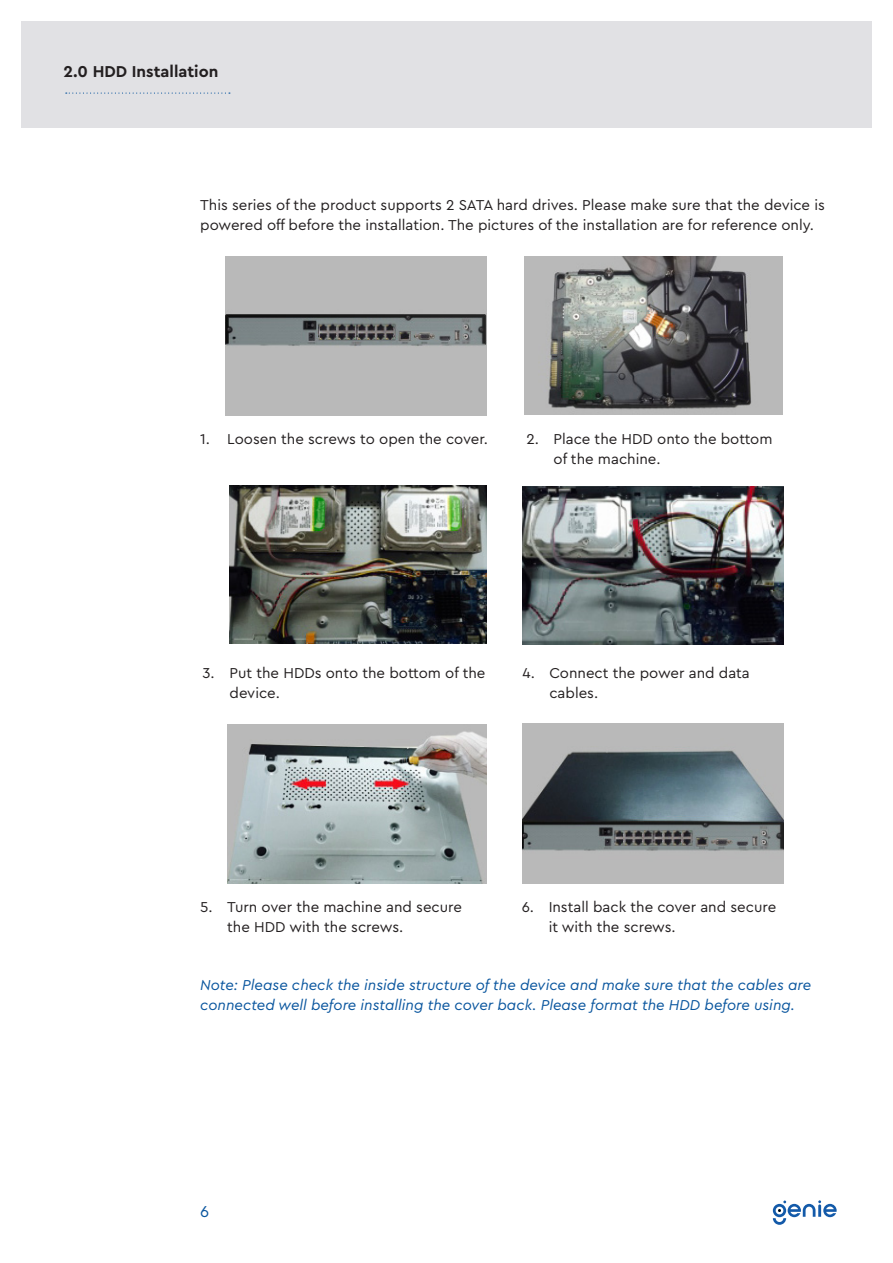
<style>
.page{position:relative;width:893px;height:1263px;background:#fff}
.page>*{position:absolute;margin:0;border:0;box-sizing:border-box;transform-origin:0 0}
.Section_Title{font:700 16.5px "Cera Pro";color:#231f20}
.t1{font:16.5px "Cera Pro";color:#09559e}
.t2{font:15px/19.5px "Cera Pro";color:#231f20}
.t3{font:italic 15px "Cera Pro";color:#09559e}
</style>
<div class="page">
<div style="left:21px;top:21px;width:851px;height:107px;background:#e1e1e4"></div>
<svg style="left:773px;top:1200px;width:64px;height:25px"></svg>
<svg style="left:66px;top:93px;width:164px;height:1px"></svg>
<img style="left:225px;top:257px;width:261px;height:159px">
<img style="left:525px;top:257px;width:258px;height:158px">
<img style="left:230px;top:486px;width:256px;height:157px">
<img style="left:522px;top:486px;width:261px;height:159px">
<img style="left:227px;top:725px;width:259px;height:158px">
<img style="left:522px;top:724px;width:261px;height:159px">
<p class="Section_Title" style="left:64px;top:60px;width:156px">2.0 HDD Installation</p>
<p class="t2" style="left:200px;top:195px;width:626px">This series of the product supports 2 SATA hard drives. Please make sure that the device is powered off before the installation. The pictures of the installation are for reference only.</p>
<p class="t2" style="left:200px;top:429px;width:289px">1. Loosen the screws to open the cover.</p>
<p class="t2" style="left:554px;top:429px;width:220px;text-indent:-27px">2. Place the HDD onto the bottom of the machine.</p>
<p class="t2" style="left:230px;top:663px;width:257px;text-indent:-27px">3. Put the HDDs onto the bottom of the device.</p>
<p class="t2" style="left:549px;top:663px;width:202px;text-indent:-27px">4. Connect the power and data cables.</p>
<p class="t2" style="left:227px;top:897px;width:236px;text-indent:-27px">5. Turn over the machine and secure the HDD with the screws.</p>
<p class="t2" style="left:549px;top:897px;width:229px;text-indent:-27px">6. Install back the cover and secure it with the screws.</p>
<p class="t3" style="left:200px;top:975px;width:612px">Note: Please check the inside structure of the device and make sure that the cables are</p>
<p class="t3" style="left:200px;top:995px;width:596px">connected well before installing the cover back. Please format the HDD before using.</p>
<p class="t1" style="left:200px;top:1200px;width:11px">6</p>
</div>
